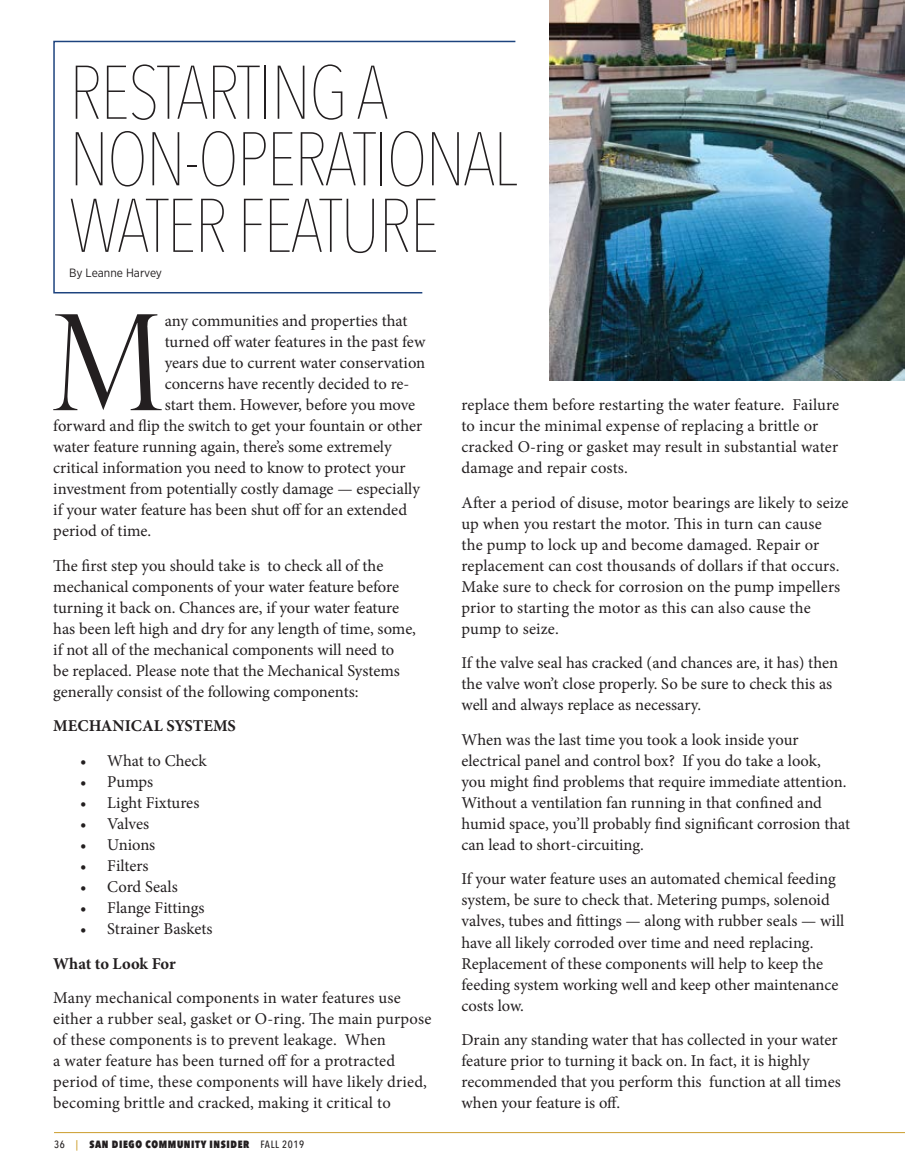
<style>
.page{position:relative;width:905px;height:1175px;background:#fff}
.page>*{position:absolute;margin:0;border:0;box-sizing:border-box;transform-origin:0 0}
.t1{font:300 133.35px "Perpetua Titling";color:#231f20}
.t2{font:200 75px/66.6px "Avenir Next Condensed";letter-spacing:-.03em;color:#231f20}
.t3{font:16.5px/21px "Minion Pro";color:#231f20}
.t4{font:700 16.5px "Minion Pro";color:#231f20}
.t5{font:12px "Gotham Narrow";color:#231f20}
.t6{font:800 10.5px "Avenir Next Condensed";letter-spacing:.06em;color:#231f20}
.s1{font-weight:500}
.s2{font-weight:500;color:#cb9d2c}
</style>
<div class="page">
<hr style="left:54px;top:1132px;width:850px;height:1px;background:#cb9d2c">
<img style="left:549px;top:0;width:355px;height:380px">
<svg style="left:53px;top:40px;width:463px;height:254px"></svg>
<h2 class="t2" style="left:69px;top:59px;width:449px">RESTARTING A<br>NON-OPERATIONAL<br>WATER FEATURE</h2>
<p class="t5" style="left:69px;top:265px;width:94px">By Leanne Harvey</p>
<h1 class="t1" style="left:51px;top:282px;width:115px">M</h1>
<p class="t3" style="left:165px;top:310px;width:244px">any communities and properties that</p>
<p class="t3" style="left:165px;top:331px;width:262px">turned off water features in the past few</p>
<p class="t3" style="left:165px;top:352px;width:262px">years due to current water conservation</p>
<p class="t3" style="left:165px;top:373px;width:246px">concerns have recently decided to re-</p>
<p class="t3" style="left:165px;top:394px;width:252px">start them. However, before you move</p>
<p class="t3" style="left:53px;top:415px;width:370px">forward and flip the switch to get your fountain or other</p>
<p class="t3" style="left:53px;top:436px;width:340px">water feature running again, there’s some extremely</p>
<p class="t3" style="left:53px;top:457px;width:354px">critical information you need to know to protect your</p>
<p class="t3" style="left:53px;top:478px;width:368px">investment from potentially costly damage — especially</p>
<p class="t3" style="left:53px;top:499px;width:355px">if your water feature has been shut off for an extended</p>
<p class="t3" style="left:53px;top:520px;width:99px">period of time.</p>
<p class="t3" style="left:53px;top:555px;width:364px">The first step you should take is to check all of the mechanical components of your water feature before turning it back on. Chances are, if your water feature has been left high and dry for any length of time, some, if not all of the mechanical components will need to<br>be replaced. Please note that the Mechanical Systems generally consist of the following components:</p>
<p class="t4" style="left:53px;top:714px;width:184px">MECHANICAL SYSTEMS</p>
<p class="t3" style="left:80px;top:750px;width:128px">• What to Check</p>
<p class="t3" style="left:80px;top:771px;width:74px">• Pumps</p>
<p class="t3" style="left:80px;top:792px;width:121px">• Light Fixtures</p>
<p class="t3" style="left:80px;top:813px;width:70px">• Valves</p>
<p class="t3" style="left:80px;top:834px;width:77px">• Unions</p>
<p class="t3" style="left:80px;top:855px;width:70px">• Filters</p>
<p class="t3" style="left:80px;top:876px;width:99px">• Cord Seals</p>
<p class="t3" style="left:80px;top:897px;width:126px">• Flange Fittings</p>
<p class="t3" style="left:80px;top:918px;width:134px">• Strainer Baskets</p>
<p class="t4" style="left:53px;top:951px;width:124px">What to Look For</p>
<p class="t3" style="left:53px;top:987px;width:380px">Many mechanical components in water features use either a rubber seal, gasket or O-ring. The main purpose of these components is to prevent leakage. When<br>a water feature has been turned off for a protracted period of time, these components will have likely dried, becoming brittle and cracked, making it critical to</p>
<p class="t6" style="left:54px;top:1137px;width:252px"><span class="s1">36</span> <span class="s2">|</span> SAN DIEGO COMMUNITY INSIDER <span class="s1">FALL 2019</span></p>
<p class="t3" style="left:461px;top:394px;width:379px">replace them before restarting the water feature. Failure to incur the minimal expense of replacing a brittle or cracked O-ring or gasket may result in substantial water damage and repair costs.</p>
<p class="t3" style="left:461px;top:492px;width:388px">After a period of disuse, motor bearings are likely to seize up when you restart the motor. This in turn can cause<br>the pump to lock up and become damaged. Repair or replacement can cost thousands of dollars if that occurs.<br>Make sure to check for corrosion on the pump impellers prior to starting the motor as this can also cause the pump to seize.</p>
<p class="t3" style="left:461px;top:652px;width:378px">If the valve seal has cracked (and chances are, it has) then the valve won’t close properly. So be sure to check this as well and always replace as necessary.</p>
<p class="t3" style="left:461px;top:729px;width:390px">When was the last time you took a look inside your electrical panel and control box? If you do take a look,<br>you might find problems that require immediate attention.<br>Without a ventilation fan running in that confined and humid space, you’ll probably find significant corrosion that can lead to short-circuiting.</p>
<p class="t3" style="left:461px;top:868px;width:384px">If your water feature uses an automated chemical feeding system, be sure to check that. Metering pumps, solenoid valves, tubes and fittings — along with rubber seals — will have all likely corroded over time and need replacing.<br>Replacement of these components will help to keep the feeding system working well and keep other maintenance costs low.</p>
<p class="t3" style="left:461px;top:1029px;width:381px">Drain any standing water that has collected in your water feature prior to turning it back on. In fact, it is highly recommended that you perform this function at all times when your feature is off.</p>
</div>
